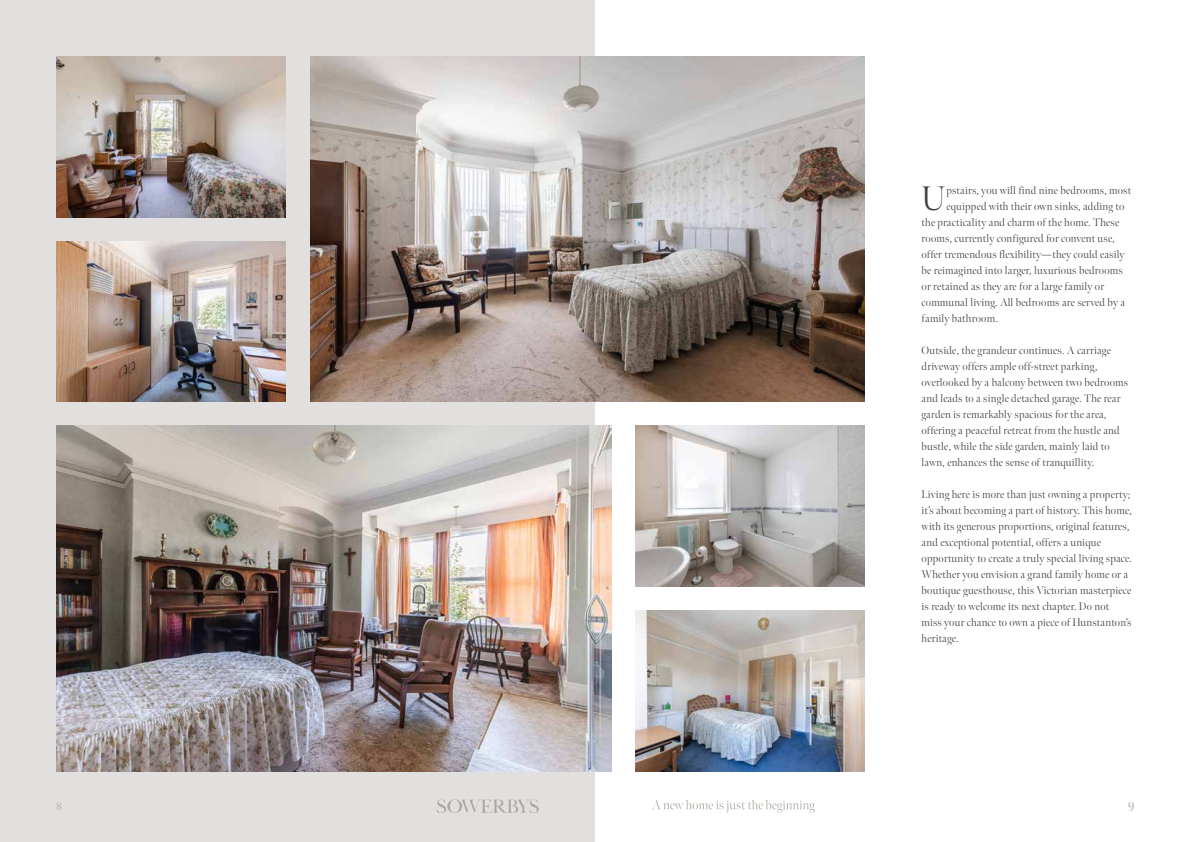
<style>
.page{position:relative;width:1191px;height:842px;background:#fff}
.page>*{position:absolute;margin:0;border:0;box-sizing:border-box;transform-origin:0 0}
.t1{font:300 34px "Meno Banner";color:#434141}
.t2{font:300 13px "Meno Banner";color:#ada8a0}
.t3{font:300 11px/16px "Meno Banner";letter-spacing:.02em;color:#434141}
.t4{font:300 11px "Meno Banner";color:#ada8a0}
</style>
<div class="page">
<div style="left:0;top:0;width:595px;height:842px;background:#e2e0df"></div>
<svg style="left:437px;top:799px;width:102px;height:14px"></svg>
<svg style="left:652px;top:800px;width:162px;height:13px"></svg>
<img style="left:310px;top:57px;width:555px;height:345px">
<img style="left:57px;top:426px;width:554px;height:345px">
<img style="left:636px;top:426px;width:229px;height:160px">
<img style="left:636px;top:611px;width:229px;height:160px">
<img style="left:57px;top:57px;width:229px;height:160px">
<img style="left:57px;top:241px;width:229px;height:161px">
<h1 class="t1" style="left:921px;top:178px;width:26px">U</h1>
<p class="t3" style="left:946px;top:182px;width:186px">pstairs, you will find nine bedrooms, most</p>
<p class="t3" style="left:946px;top:198px;width:179px">equipped with their own sinks, adding to</p>
<p class="t3" style="left:921px;top:214px;width:199px">the practicality and charm of the home. These</p>
<p class="t3" style="left:921px;top:230px;width:195px">rooms, currently configured for convent use,</p>
<p class="t3" style="left:921px;top:246px;width:204px">offer tremendous flexibility—they could easily</p>
<p class="t3" style="left:921px;top:262px;width:203px">be reimagined into larger, luxurious bedrooms</p>
<p class="t3" style="left:921px;top:278px;width:184px">or retained as they are for a large family or</p>
<p class="t3" style="left:921px;top:294px;width:205px">communal living. All bedrooms are served by a</p>
<p class="t3" style="left:921px;top:310px;width:78px">family bathroom.</p>
<p class="t3" style="left:921px;top:342px;width:208px">Outside, the grandeur continues. A carriage driveway offers ample off-street parking, overlooked by a balcony between two bedrooms and leads to a single detached garage. The rear garden is remarkably spacious for the area, offering a peaceful retreat from the hustle and bustle, while the side garden, mainly laid to lawn, enhances the sense of tranquillity.</p>
<p class="t3" style="left:921px;top:486px;width:212px">Living here is more than just owning a property; it’s about becoming a part of history. This home, with its generous proportions, original features, and exceptional potential, offers a unique opportunity to create a truly special living space.<br>Whether you envision a grand family home or a boutique guesthouse, this Victorian masterpiece is ready to welcome its next chapter. Do not miss your chance to own a piece of Hunstanton’s heritage.</p>
<p class="t4" style="left:57px;top:799px;width:7px">8</p>
<p class="t2" style="left:1128px;top:798px;width:8px">9</p>
</div>
